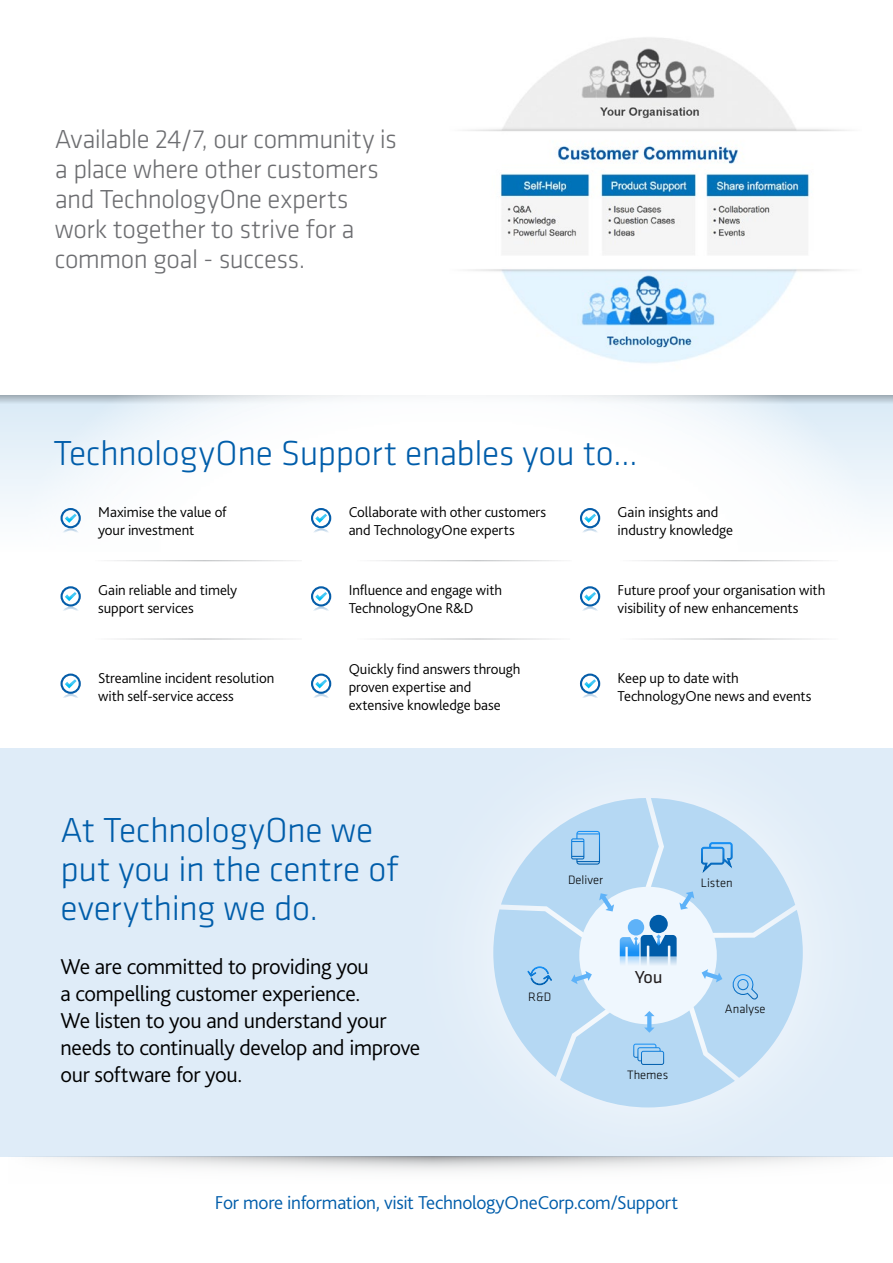
<style>
.page{position:relative;width:893px;height:1263px;background:#fff}
.page>*{position:absolute;margin:0;border:0;box-sizing:border-box;transform-origin:0 0}
.t1{font:300 36px/39px "Klavika";letter-spacing:-.01em;color:#005daa}
.t2{font:300 27px/30px "Klavika";letter-spacing:-.02em;color:#6d6e71}
.t3{font:300 22.5px/27px "Bliss 2";letter-spacing:-.015em;color:#000}
.t4{font:300 19.5px "Bliss 2";letter-spacing:-.015em;color:#005daa}
.t5{font:18px "Klavika";color:#231f20}
.t6{font:300 15px/18px "Bliss 2";letter-spacing:-.005em;color:#000}
.t7{font:300 12.6px "Klavika";color:#000}
</style>
<div class="page">
<svg style="left:1px;top:423px;width:892px;height:89px;fill:#eaf3fa"></svg>
<svg style="left:1px;top:395px;width:892px;height:28px"></svg>
<svg style="left:17px;top:395px;width:865px;height:167px"></svg>
<hr style="left:0;top:395px;width:1px;height:160px;background:#64a9dc">
<svg style="left:0;top:395px;width:1px;height:28px"></svg>
<div style="left:1px;top:748px;width:892px;height:409px;background:#dfecf8"></div>
<svg style="left:53px;top:1157px;width:344px;height:14px"></svg>
<hr style="left:339px;top:482px;width:2px;height:79px;background:#fff">
<hr style="left:608px;top:482px;width:2px;height:79px;background:#fff">
<hr style="left:89px;top:561px;width:1px;height:78px;background:#fff">
<hr style="left:339px;top:561px;width:2px;height:78px;background:#fff">
<hr style="left:608px;top:561px;width:2px;height:78px;background:#fff">
<hr style="left:570px;top:561px;width:2px;height:78px;background:#fff">
<hr style="left:341px;top:560px;width:231px;height:1px;background:#fff">
<hr style="left:89px;top:560px;width:213px;height:1px;background:#fff">
<hr style="left:610px;top:560px;width:228px;height:1px;background:#fff">
<div style="left:61px;top:508px;width:20px;height:20px;border:2px solid #055da9;border-radius:50%"></div>
<svg style="left:61px;top:514px;width:20px;height:21px"></svg>
<div style="left:311px;top:508px;width:20px;height:20px;border:2px solid #055da9;border-radius:50%"></div>
<svg style="left:311px;top:514px;width:20px;height:21px"></svg>
<div style="left:580px;top:508px;width:20px;height:20px;border:2px solid #055da9;border-radius:50%"></div>
<svg style="left:580px;top:514px;width:20px;height:21px"></svg>
<div style="left:61px;top:586px;width:20px;height:20px;border:2px solid #055da9;border-radius:50%"></div>
<svg style="left:65px;top:592px;width:12px;height:9px"></svg>
<svg style="left:63px;top:607px;width:15px;height:4px"></svg>
<div style="left:311px;top:586px;width:20px;height:20px;border:2px solid #055da9;border-radius:50%"></div>
<svg style="left:315px;top:592px;width:12px;height:9px"></svg>
<svg style="left:313px;top:607px;width:16px;height:4px"></svg>
<div style="left:580px;top:586px;width:20px;height:20px;border:2px solid #055da9;border-radius:50%"></div>
<svg style="left:584px;top:592px;width:12px;height:9px"></svg>
<svg style="left:582px;top:607px;width:16px;height:4px"></svg>
<div style="left:61px;top:673px;width:20px;height:21px;border:2px solid #055da9;border-radius:50%"></div>
<svg style="left:65px;top:679px;width:12px;height:9px"></svg>
<svg style="left:63px;top:694px;width:15px;height:4px"></svg>
<div style="left:311px;top:673px;width:20px;height:21px;border:2px solid #055da9;border-radius:50%"></div>
<svg style="left:315px;top:679px;width:12px;height:9px"></svg>
<svg style="left:314px;top:694px;width:15px;height:4px"></svg>
<div style="left:580px;top:673px;width:20px;height:21px;border:2px solid #055da9;border-radius:50%"></div>
<svg style="left:584px;top:679px;width:12px;height:9px"></svg>
<svg style="left:582px;top:694px;width:16px;height:4px"></svg>
<div style="left:397px;top:702px;width:496px;height:502px;background:#fff;opacity:.75"></div>
<svg style="left:493px;top:798px;width:310px;height:309px"></svg>
<img style="left:465px;top:37px;width:384px;height:326px">
<h2 class="t2" style="left:55px;top:124px;width:343px">Available 24/7, our community is a place where other customers and TechnologyOne experts work together to strive for a common goal - success.</h2>
<h1 class="t1" style="left:53px;top:434px;width:586px">TechnologyOne Support enables you to...</h1>
<p class="t6" style="left:98px;top:503px;width:130px">Maximise the value of your investment</p>
<p class="t6" style="left:349px;top:503px;width:199px">Collaborate with other customers and TechnologyOne experts</p>
<p class="t6" style="left:618px;top:503px;width:117px">Gain insights and industry knowledge</p>
<p class="t6" style="left:98px;top:581px;width:141px">Gain reliable and timely support services</p>
<p class="t6" style="left:349px;top:581px;width:155px">Influence and engage with<br>TechnologyOne R&amp;D</p>
<p class="t6" style="left:618px;top:581px;width:209px">Future proof your organisation with visibility of new enhancements</p>
<p class="t6" style="left:98px;top:668px;width:178px">Streamline incident resolution with self-service access</p>
<p class="t6" style="left:349px;top:659px;width:173px">Quickly find answers through proven expertise and extensive knowledge base</p>
<p class="t6" style="left:618px;top:668px;width:195px">Keep up to date with<br>TechnologyOne news and events</p>
<h1 class="t1" style="left:60px;top:810px;width:340px">At TechnologyOne we put you in the centre of everything we do.</h1>
<h3 class="t3" style="left:60px;top:952px;width:361px">We are committed to providing you<br>a compelling customer experience.<br>We listen to you and understand your needs to continually develop and improve our software for you.</h3>
<p class="t7" style="left:568px;top:872px;width:36px">Deliver</p>
<p class="t7" style="left:528px;top:989px;width:25px">R&amp;D</p>
<p class="t5" style="left:635px;top:965px;width:30px">You</p>
<p class="t7" style="left:627px;top:1067px;width:43px">Themes</p>
<p class="t7" style="left:701px;top:875px;width:33px">Listen</p>
<p class="t7" style="left:725px;top:1001px;width:42px">Analyse</p>
<h3 class="t4" style="left:215px;top:1190px;width:465px">For more information, visit TechnologyOneCorp.com/Support</h3>
</div>
